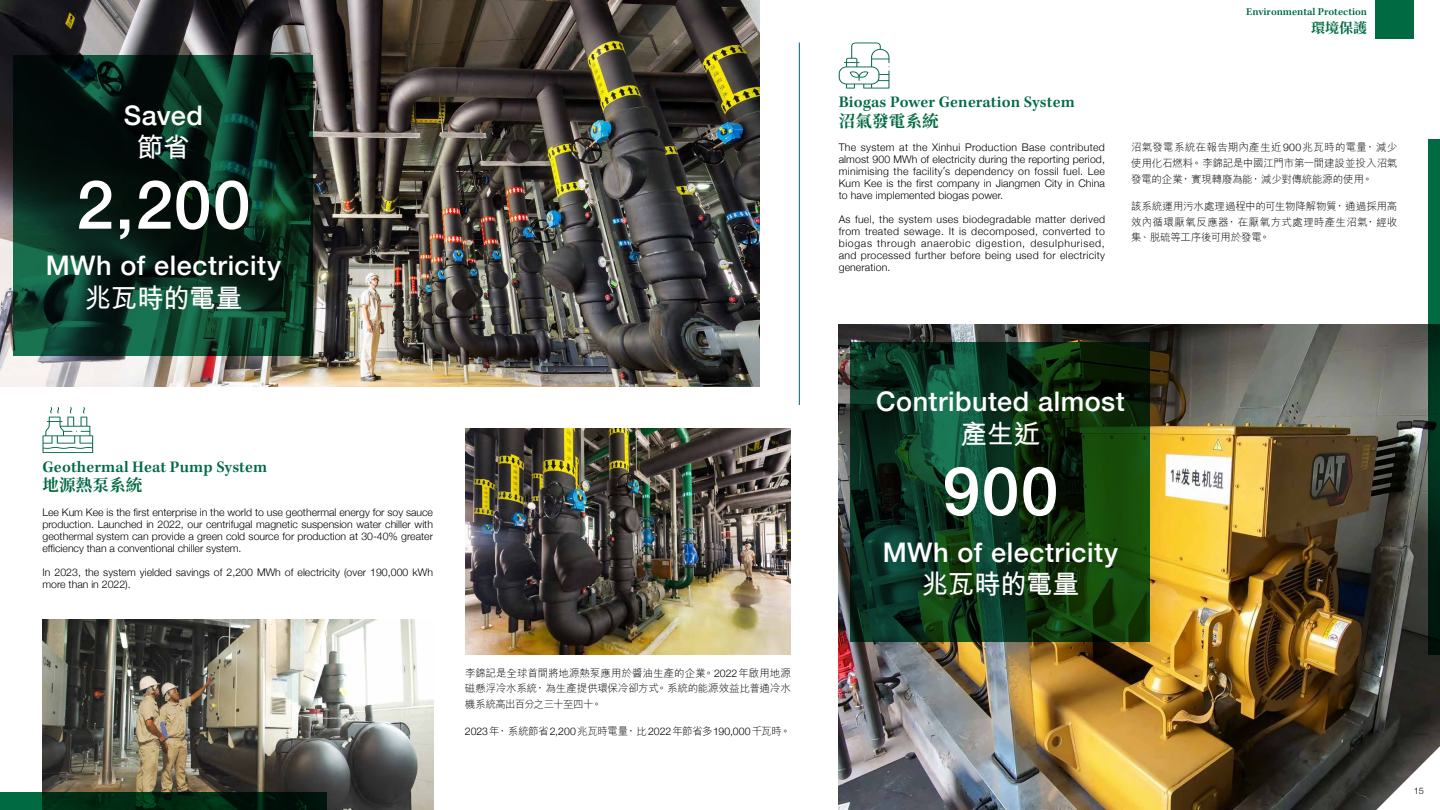
<style>
.page{position:relative;width:1440px;height:810px;background:#fff}
.page>*{position:absolute;margin:0;border:0;box-sizing:border-box;transform-origin:0 0}
.t1{font:500 67.5px "Helvetica Neue";letter-spacing:.025em;color:#fff}
.t2{font:500 27px "Helvetica Neue";letter-spacing:.015em;color:#fff}
.t3{font:700 27px "M Hei HK";letter-spacing:-.03em;color:#fff}
.t4{font:600 16.5px "Kepler Std";letter-spacing:.01em;color:#006a43}
.t5{font:700 16.5px "Noto Serif CJ Ktc";letter-spacing:.01em;color:#006a43}
.t6{font:700 14.02px "Noto Serif CJ Ktc";color:#006a43}
.t7{font:600 10.8px "Kepler Std";color:#006a43}
.t8{font:300 10.5px/12px "Helvetica Neue";letter-spacing:.005em;color:#000;text-align:justify}
.t9{font:300 10.5px/15.8px "M Hei HK";letter-spacing:-.025em;color:#000;text-align:justify}
.t10{font:300 9px "Helvetica Neue";color:#000}
.s1{font-family:"Helvetica Neue"}
.s2{font-family:"Adelle Sans"}
</style>
<div class="page">
<img style="left:43px;top:619px;width:390px;height:191px">
<img style="left:0;top:0;width:760px;height:387px">
<img style="left:465px;top:428px;width:326px;height:226px">
<img style="left:839px;top:324px;width:601px;height:486px">
<svg style="left:0;top:792px;width:327px;height:18px;background:#002c16"></svg>
<svg style="left:1428px;top:139px;width:12px;height:516px;background:#003f26"></svg>
<svg style="left:43px;top:407px;width:50px;height:46px"></svg>
<svg style="left:839px;top:43px;width:50px;height:46px"></svg>
<hr style="left:799px;top:43px;width:1px;height:362px;background:#00626f">
<div style="left:1375px;top:0;width:39px;height:38px;background:#006a43"></div>
<svg style="left:14px;top:55px;width:300px;height:300px;background:#08291d"></svg>
<svg style="left:850px;top:342px;width:300px;height:300px;background:#0d3618"></svg>
<svg style="left:1376px;top:746px;width:64px;height:64px"></svg>
<h2 class="t2" style="left:124px;top:93px;width:81px">Saved</h2>
<h2 class="t3" style="left:137px;top:128px;width:55px">節省</h2>
<h1 class="t1" style="left:76px;top:150px;width:176px">2,200</h1>
<h2 class="t2" style="left:46px;top:244px;width:237px">MWh of electricity</h2>
<h2 class="t3" style="left:84px;top:278px;width:160px">兆瓦時的電量</h2>
<h3 class="t4" style="left:43px;top:457px;width:226px">Geothermal Heat Pump System</h3>
<h3 class="t5" style="left:43px;top:476px;width:101px">地源熱泵系統</h3>
<p class="t8" style="left:43px;top:505px;width:392px">Lee Kum Kee is the first enterprise in the world to use geothermal energy for soy sauce production. Launched in 2022, our centrifugal magnetic suspension water chiller with geothermal system can provide a green cold source for production at 30-40% greater efficiency than a conventional chiller system.</p>
<p class="t8" style="left:43px;top:565px;width:392px">In 2023, the system yielded savings of 2,200 MWh of electricity (over 190,000 kWh more than in 2022).</p>
<p class="t9" style="left:465px;top:665px;width:327px">李錦記是全球首間將地源熱泵應用於醬油生產的企業。<span class="s1">2022</span>年啟用地源磁懸浮冷水系統，為生產提供環保冷卻方式。系統的能源效益比普通冷水機系統高出百分之三十至四十。</p>
<p class="t9" style="left:465px;top:723px;width:327px"><span class="s1">2023</span>年，系統節省<span class="s1">2,200</span>兆瓦時電量，比<span class="s1">2022</span>年節省多<span class="s1">190,000</span>千瓦時。</p>
<h3 class="t4" style="left:839px;top:93px;width:238px">Biogas Power Generation System</h3>
<h3 class="t5" style="left:839px;top:112px;width:101px">沼氣發電系統</h3>
<p class="t8" style="left:839px;top:141px;width:268px">The system at the Xinhui Production Base contributed almost 900 MWh of electricity during the reporting period, minimising the facility<span class="s2">’</span>s dependency on fossil fuel. Lee Kum Kee is the first company in Jiangmen City in China to have implemented biogas power.</p>
<p class="t8" style="left:839px;top:212px;width:268px">As fuel, the system uses biodegradable matter derived from treated sewage. It is decomposed, converted to biogas through anaerobic digestion, desulphurised, and processed further before being used for electricity generation.</p>
<p class="t7" style="left:1246px;top:6px;width:122px">Environmental Protection</p>
<h3 class="t6" style="left:1311px;top:20px;width:57px">環境保護</h3>
<p class="t9" style="left:1131px;top:140px;width:268px">沼氣發電系統在報告期內產生近<span class="s1">900</span>兆瓦時的電量，減少使用化石燃料。李錦記是中國江門市第一間建設並投入沼氣發電的企業，實現轉廢為能，減少對傳統能源的使用。</p>
<p class="t9" style="left:1131px;top:198px;width:268px">該系統運用污水處理過程中的可生物降解物質，通過採用高效內循環厭氧反應器，在厭氧方式處理時產生沼氣，經收集、脫硫等工序後可用於發電。</p>
<h2 class="t2" style="left:876px;top:380px;width:250px">Contributed almost</h2>
<h2 class="t3" style="left:960px;top:414px;width:82px">產生近</h2>
<h1 class="t1" style="left:943px;top:437px;width:117px">900</h1>
<h2 class="t2" style="left:883px;top:530px;width:237px">MWh of electricity</h2>
<h2 class="t3" style="left:921px;top:565px;width:160px">兆瓦時的電量</h2>
<p class="t10" style="left:1414px;top:783px;width:12px">15</p>
</div>
